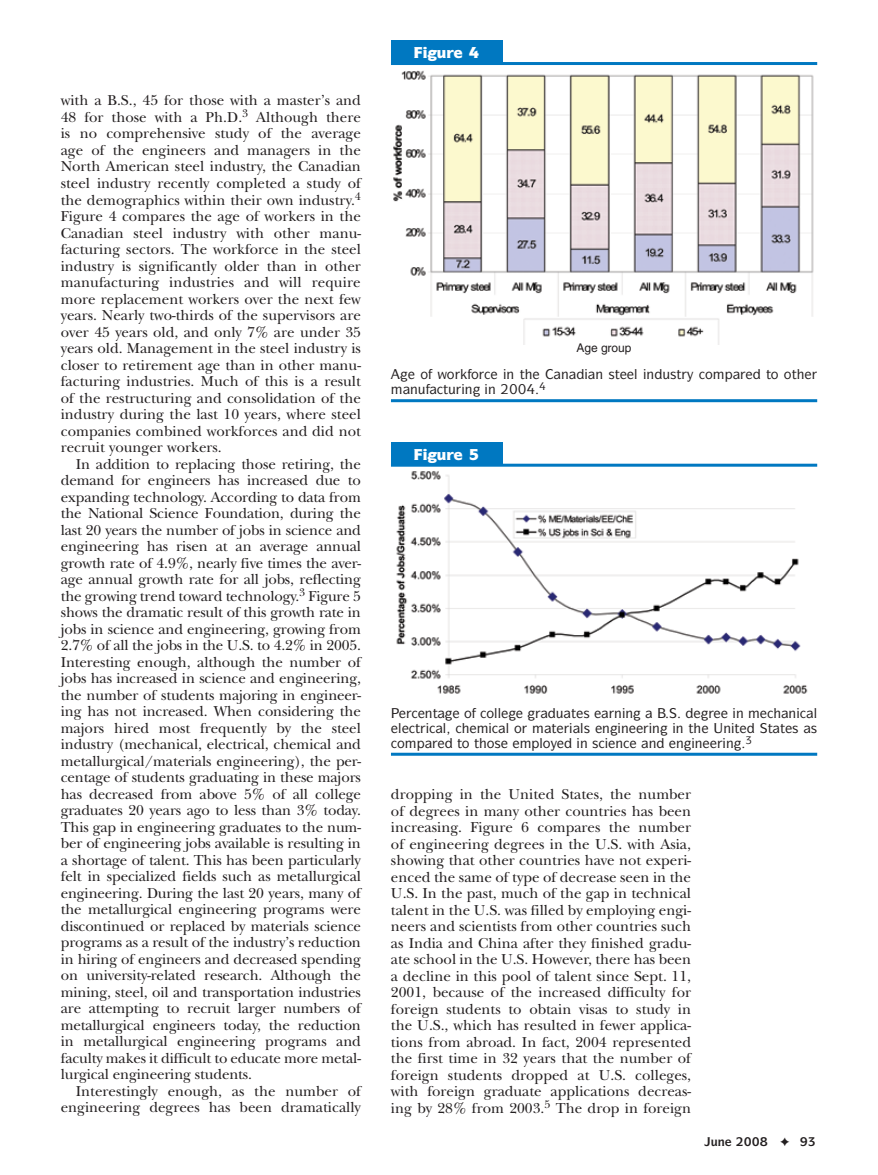
<style>
.page{position:relative;width:878px;height:1175px;background:#fff}
.page>*{position:absolute;margin:0;border:0;box-sizing:border-box;transform-origin:0 0}
.t1{font:15px/16.5px "New Baskerville";color:#231f20;text-align:justify}
.t2{font:500 13.5px "Itc Symbol";color:#231f20}
.t3{font:12px "Helvetica";color:#231f20}
</style>
<div class="page">
<hr style="left:391px;top:399px;width:426px;height:3px;background:#0078c1">
<img style="left:393px;top:70px;width:421px;height:275px">
<div style="left:391px;top:40px;width:111px;height:23px;background:#0078c1"></div>
<hr style="left:391px;top:62px;width:426px;height:3px;background:#0078c1">
<hr style="left:391px;top:752px;width:426px;height:3px;background:#0078c1">
<img style="left:396px;top:471px;width:412px;height:223px">
<div style="left:391px;top:442px;width:111px;height:23px;background:#0078c1"></div>
<hr style="left:391px;top:464px;width:426px;height:3px;background:#0078c1">
<p class="t1" style="left:61px;top:92px;width:302px">with a B.S., 45 for those with a master’s and 48 for those with a Ph.D.<sup>3</sup> Although there is no comprehensive study of the average age of the engineers and managers in the North American steel industry, the Canadian steel industry recently completed a study of the demographics within their own industry.<sup>4<br></sup>Figure 4 compares the age of workers in the Canadian steel industry with other manu&shy;facturing sectors. The workforce in the steel industry is significantly older than in other manufacturing industries and will require more replacement workers over the next few years. Nearly two-thirds of the supervisors are over 45 years old, and only 7% are under 35 years old. Management in the steel industry is closer to retirement age than in other manu&shy;facturing industries. Much of this is a result of the restructuring and consolidation of the industry during the last 10 years, where steel companies combined workforces and did not recruit younger workers.</p>
<p class="t1" style="left:61px;top:455px;width:302px;text-indent:15px">In addition to replacing those retiring, the demand for engineers has increased due to expanding technology. According to data from the National Science Foundation, during the last 20 years the number of jobs in science and engineering has risen at an average annual growth rate of 4.9%, nearly five times the aver&shy;age annual growth rate for all jobs, reflecting the growing trend toward technology.<sup>3</sup> Figure 5 shows the dramatic result of this growth rate in jobs in science and engineering, growing from 2.7% of all the jobs in the U.S. to 4.2% in 2005.<br>Interesting enough, although the number of jobs has increased in science and engineering, the number of students majoring in engineer&shy;ing has not increased. When considering the majors hired most frequently by the steel industry (mechanical, electrical, chemical and metallurgical/materials engineering), the per&shy;centage of students graduating in these majors has decreased from above 5% of all college graduates 20 years ago to less than 3% today.<br>This gap in engineering graduates to the num&shy;ber of engineering jobs available is resulting in a shortage of talent. This has been particularly felt in specialized fields such as metallurgical engineering. During the last 20 years, many of the metallurgical engineering programs were discontinued or replaced by materials science programs as a result of the industry’s reduction in hiring of engineers and decreased spending on university-related research. Although the mining, steel, oil and transportation industries are attempting to recruit larger numbers of metallurgical engineers today, the reduction in metallurgical engineering programs and faculty makes it difficult to educate more metal&shy;lurgical engineering students.</p>
<p class="t1" style="left:61px;top:1082px;width:302px;text-align:right">Interestingly enough, as the number of engineering degrees has been dramatically</p>
<p class="t3" style="left:576px;top:341px;width:57px">Age group</p>
<p class="t2" style="left:420px;top:366px;width:60px">□ □ □</p>
<p class="t2" style="left:561px;top:366px;width:122px">■ ■ ▲▼ ● ■ ◆▲▼</p>
<p class="t2" style="left:766px;top:366px;width:32px">▼□ □▼</p>
<p class="t2" style="left:443px;top:381px;width:54px">▼◆ ■ ■</p>
<p class="t2" style="left:464px;top:704px;width:39px">□ □●●</p>
<p class="t2" style="left:556px;top:704px;width:35px">◆▼▲</p>
<p class="t2" style="left:736px;top:704px;width:9px">■</p>
<p class="t2" style="left:443px;top:719px;width:5px">●</p>
<p class="t2" style="left:551px;top:719px;width:79px">▼ ●▲ ■■</p>
<p class="t2" style="left:652px;top:719px;width:43px">■ ■ ▼</p>
<p class="t2" style="left:767px;top:719px;width:51px">▼▼▲ ▲</p>
<p class="t2" style="left:457px;top:734px;width:45px">▼□ ▼ □▲</p>
<p class="t1" style="left:391px;top:786px;width:302px">dropping in the United States, the number of degrees in many other countries has been increasing. Figure 6 compares the number of engineering degrees in the U.S. with Asia, showing that other countries have not experi&shy;enced the same of type of decrease seen in the U.S. In the past, much of the gap in technical talent in the U.S. was filled by employing engi&shy;neers and scientists from other countries such as India and China after they finished gradu&shy;ate school in the U.S. However, there has been a decline in this pool of talent since Sept. 11, 2001, because of the increased difficulty for foreign students to obtain visas to study in the U.S., which has resulted in fewer applica&shy;tions from abroad. In fact, 2004 represented the first time in 32 years that the number of foreign students dropped at U.S. colleges, with foreign graduate applications decreas&shy;ing by 28% from 2003.<sup>5</sup> The drop in foreign</p>
</div>
